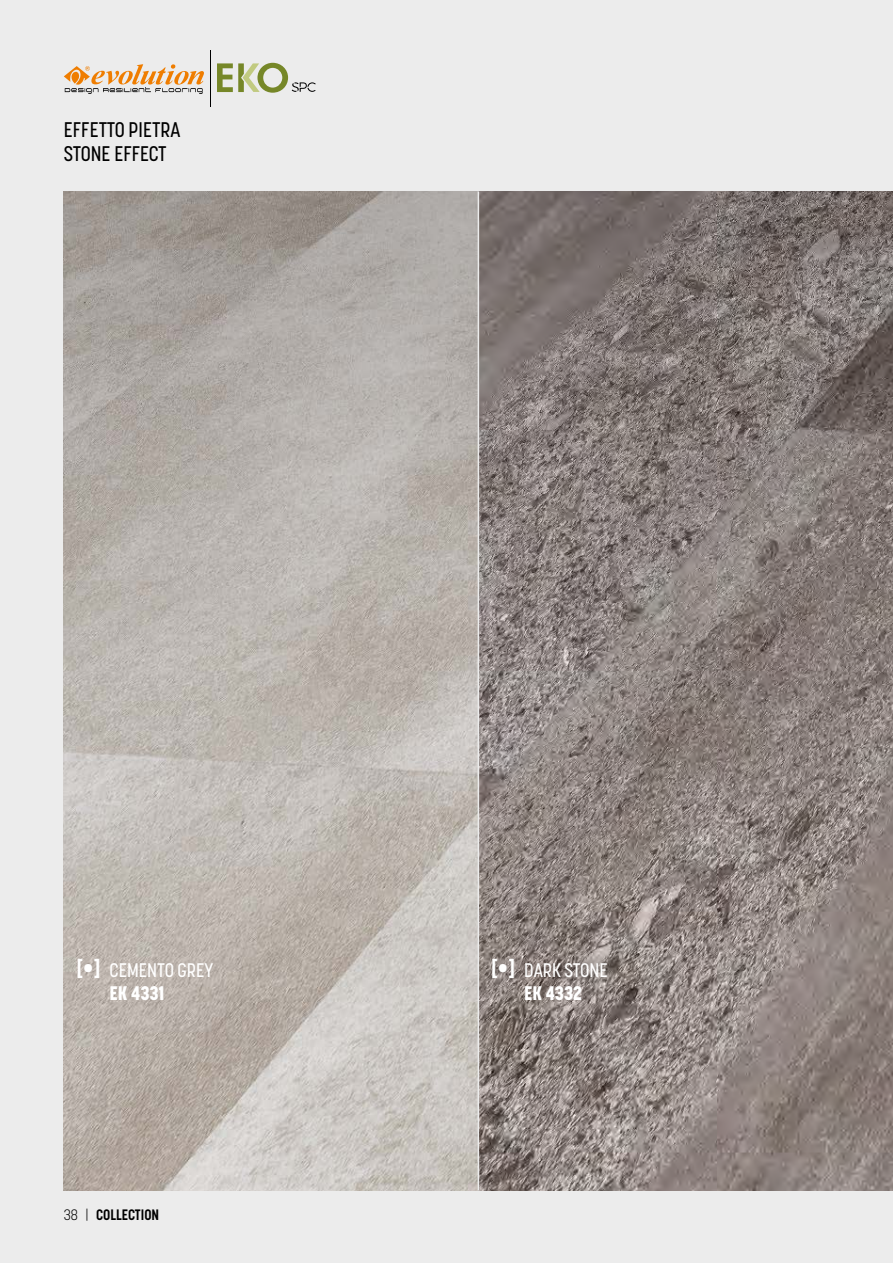
<style>
.page{position:relative;width:893px;height:1263px;background:#ececec}
.page>*{position:absolute;margin:0;border:0;box-sizing:border-box;transform-origin:0 0}
.t1{font:500 21px/24px "Korolev Condensed";color:#000}
.t2{font:500 19.5px/23.4px "Korolev Condensed";color:#fff}
.t3{font:700 15px "Korolev Condensed";color:#000}
.s1{font-weight:700;font-size:24px}
.s2{font-weight:800}
.s3{font-weight:300}
</style>
<div class="page">
<img style="left:64px;top:191px;width:829px;height:1000px">
<hr style="left:478px;top:191px;width:1px;height:1000px;background:#ececec">
<svg style="left:217px;top:63px;width:99px;height:30px"></svg>
<svg style="left:64px;top:64px;width:140px;height:30px"></svg>
<hr style="left:210px;top:50px;width:1px;height:57px;background:#000">
<p class="t1" style="left:64px;top:117px;width:118px">EFFETTO PIETRA<br>STONE EFFECT</p>
<p class="t2" style="left:110px;top:958px;width:105px;text-indent:-33px"><span class="s1">[•]</span> CEMENTO GREY<br><span class="s2">EK 4331</span></p>
<p class="t2" style="left:491px;top:958px;width:118px;text-align:center"><span class="s1">[•]</span> DARK STONE<br><span class="s2">EK 4332</span></p>
<p class="t3" style="left:64px;top:1206px;width:97px"><span class="s3">38 |</span> COLLECTION</p>
</div>
